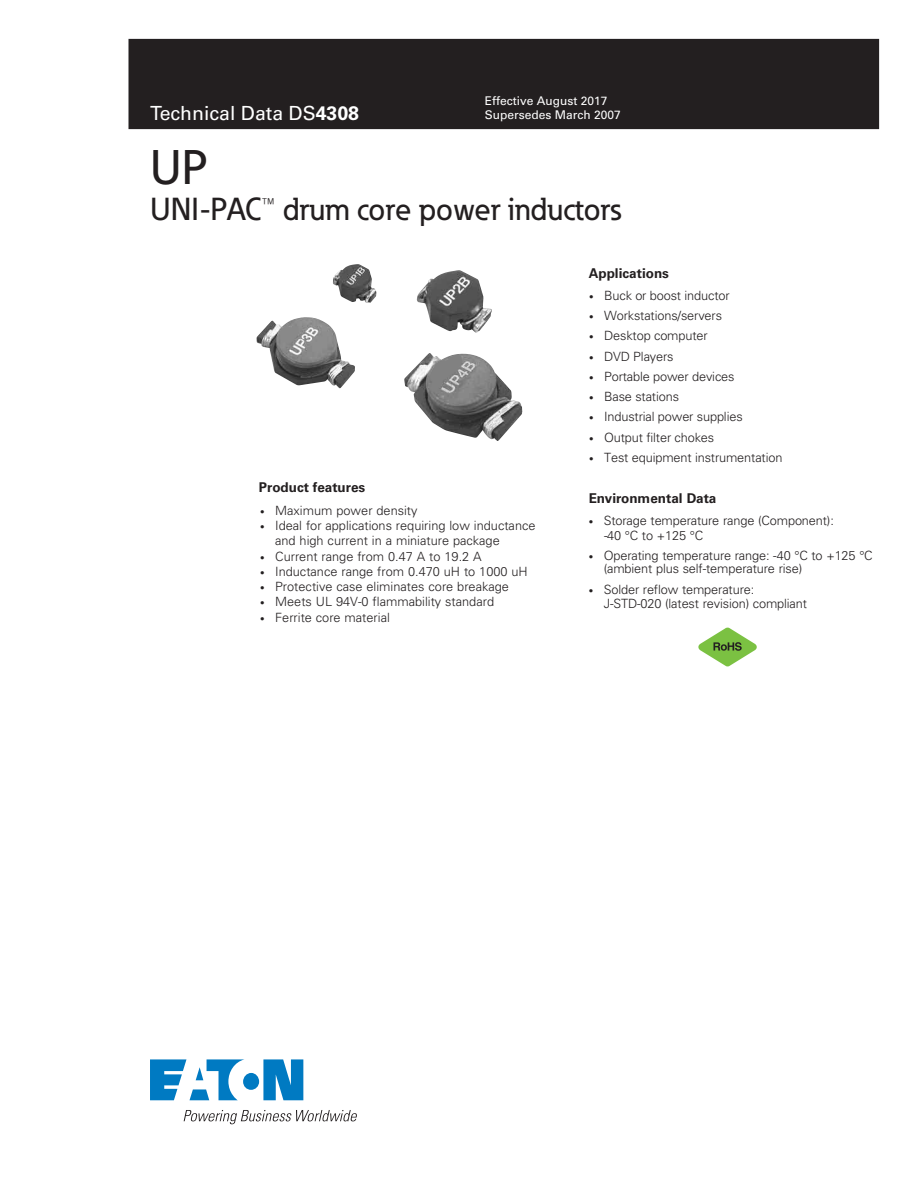
<style>
.page{position:relative;width:918px;height:1188px;background:#fff}
.page>*{position:absolute;margin:0;border:0;box-sizing:border-box;transform-origin:0 0}
._00_Product{font:500 48px "Eaton";color:#231f20}
._00_Product-2{font:500 31.5px "Eaton";color:#231f20}
._00_Application{font:19.5px "Univers LT Std";color:#fff}
._01_Head2{font:700 13.5px "Univers LT Std";color:#231f20}
.t1{font:300 12.75px/14.7px "Univers";letter-spacing:-.01em;color:#231f20}
.t2{font:12px/14.4px "Univers LT Std";color:#fff}
.s1{font-weight:700}
.s2{font-size:9px}
</style>
<div class="page">
<svg style="left:150px;top:1059px;width:153px;height:41px"></svg>
<svg style="left:184px;top:1110px;width:173px;height:14px"></svg>
<div style="left:129px;top:39px;width:750px;height:90px;background:#231f20"></div>
<svg style="left:698px;top:628px;width:59px;height:38px"></svg>
<img style="left:404px;top:353px;width:119px;height:88px">
<img style="left:256px;top:317px;width:99px;height:72px">
<img style="left:417px;top:270px;width:75px;height:63px">
<img style="left:333px;top:264px;width:43px;height:39px">
<p class="_00_Application" style="left:150px;top:102px;width:211px">Technical Data DS<span class="s1">4308</span></p>
<p class="t2" style="left:485px;top:94px;width:138px">Effective August 2017<br>Supersedes March 2007</p>
<p class="_00_Product" style="left:150px;top:137px;width:59px">UP</p>
<p class="_00_Product-2" style="left:150px;top:190px;width:473px">UNI-PAC™ drum core power inductors</p>
<p class="_01_Head2" style="left:259px;top:479px;width:108px">Product features</p>
<p class="t1" style="left:260px;top:503px;width:159px"><span class="s2">•</span> Maximum power density</p>
<p class="t1" style="left:275px;top:518px;width:262px;line-height:15.3px;text-indent:-15px"><span class="s2">•</span> Ideal for applications requiring low inductance and high current in a miniature package</p>
<p class="t1" style="left:260px;top:549px;width:223px"><span class="s2">•</span> Current range from 0.47 A to 19.2 A</p>
<p class="t1" style="left:260px;top:564px;width:269px"><span class="s2">•</span> Inductance range from 0.470 uH to 1000 uH</p>
<p class="t1" style="left:260px;top:579px;width:250px"><span class="s2">•</span> Protective case eliminates core breakage</p>
<p class="t1" style="left:260px;top:595px;width:235px"><span class="s2">•</span> Meets UL 94V-0 flammability standard</p>
<p class="t1" style="left:260px;top:610px;width:131px"><span class="s2">•</span> Ferrite core material</p>
<p class="_01_Head2" style="left:589px;top:266px;width:82px">Applications</p>
<p class="t1" style="left:589px;top:288px;width:142px"><span class="s2">•</span> Buck or boost inductor</p>
<p class="t1" style="left:589px;top:308px;width:135px"><span class="s2">•</span> Workstations/servers</p>
<p class="t1" style="left:589px;top:329px;width:120px"><span class="s2">•</span> Desktop computer</p>
<p class="t1" style="left:589px;top:349px;width:86px"><span class="s2">•</span> DVD Players</p>
<p class="t1" style="left:589px;top:369px;width:147px"><span class="s2">•</span> Portable power devices</p>
<p class="t1" style="left:589px;top:389px;width:91px"><span class="s2">•</span> Base stations</p>
<p class="t1" style="left:589px;top:410px;width:155px"><span class="s2">•</span> Industrial power supplies</p>
<p class="t1" style="left:589px;top:430px;width:127px"><span class="s2">•</span> Output filter chokes</p>
<p class="t1" style="left:589px;top:450px;width:195px"><span class="s2">•</span> Test equipment instrumentation</p>
<p class="_01_Head2" style="left:589px;top:491px;width:129px">Environmental Data</p>
<p class="t1" style="left:604px;top:513px;width:231px;text-indent:-15px"><span class="s2">•</span> Storage temperature range (Component): -40 °C to +125 °C</p>
<p class="t1" style="left:604px;top:548px;width:271px;line-height:13.5px;text-indent:-15px"><span class="s2">•</span> Operating temperature range: -40 °C to +125 °C (ambient plus self-temperature rise)</p>
<p class="t1" style="left:604px;top:581px;width:205px;text-indent:-15px"><span class="s2">•</span> Solder reflow temperature:<br>J-STD-020 (latest revision) compliant</p>
</div>
